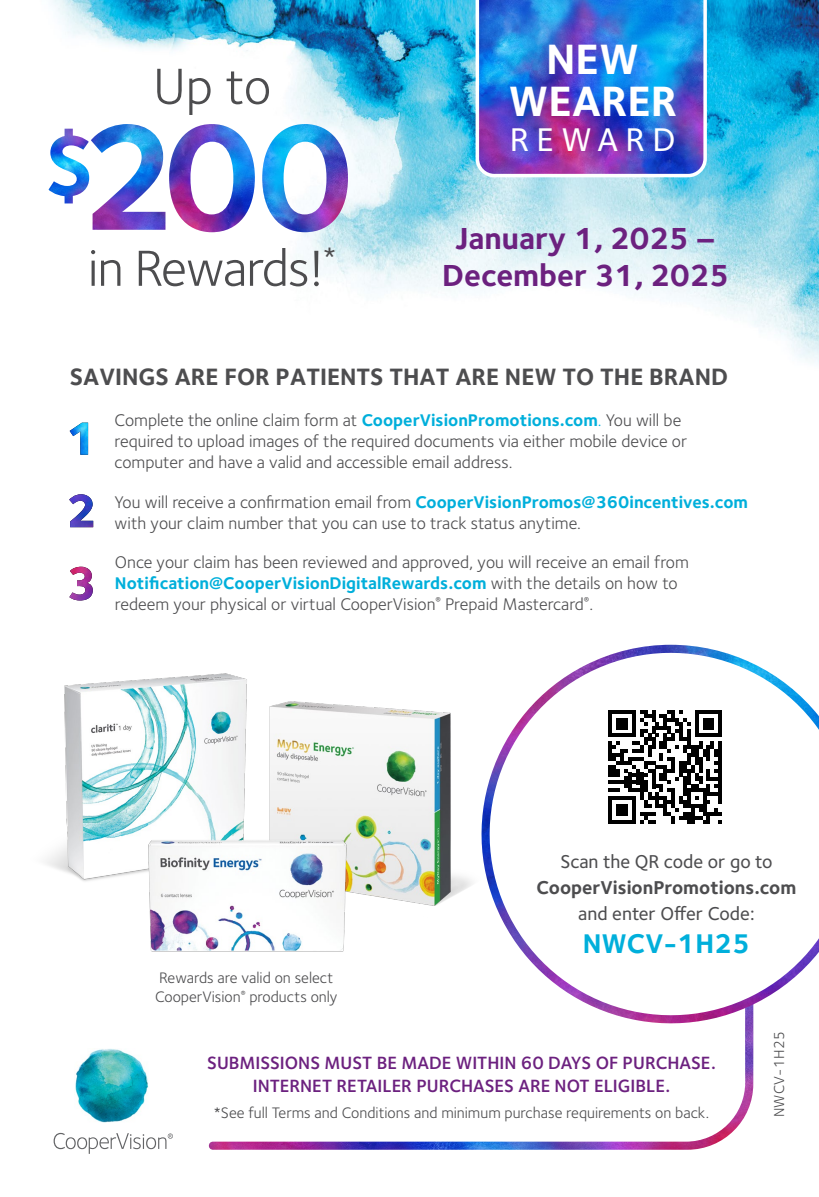
<style>
.page{position:relative;width:819px;height:1197px;background:#fff}
.page>*{position:absolute;margin:0;border:0;box-sizing:border-box;transform-origin:0 0}
.t1{font:52.5px "Foundry Sterling";letter-spacing:-.02em;color:#4d4d4f}
.t2{font:700 43.93px/42.5px "Foundry Sterling";color:#fff;text-align:center}
.t3{font:500 33.95px "Foundry Sterling";letter-spacing:.22em;color:#fff}
.t4{font:700 31.5px/37.6px "Foundry Sterling";color:#6c217f;text-align:center}
.t5{font:700 28px "Foundry Sterling";color:#00afdb}
.t6{font:700 24.5px "Foundry Sterling";color:#4d4d4f}
.t7{font:500 19.25px "Foundry Sterling";color:#4d4d4f}
.t8{font:700 19.25px "Foundry Sterling";color:#4d4d4f}
.t9{font:600 18.38px/23.1px "Foundry Sterling";color:#6c217f;text-align:center}
.t10{font:17.5px/21px "Foundry Sterling";color:#4d4d4f}
.t11{font:15.75px/18.9px "Foundry Sterling";color:#4d4d4f}
.t12{font:14.88px "Foundry Sterling";letter-spacing:.02em;color:#4d4d4f}
.s1{font-weight:700;color:#00afdb}
.s2{color:#00afdb}
</style>
<div class="page">
<img style="left:48px;top:0;width:771px;height:363px">
<img style="left:474px;top:0;width:235px;height:179px">
<img style="left:208px;top:1050px;width:545px;height:100px">
<svg style="left:498px;top:644px;width:321px;height:397px"></svg>
<svg style="left:609px;top:710px;width:113px;height:114px"></svg>
<img style="left:75px;top:1048px;width:73px;height:75px">
<svg style="left:54px;top:1133px;width:119px;height:21px"></svg>
<img style="left:46px;top:673px;width:174px;height:208px">
<img style="left:220px;top:673px;width:278px;height:238px">
<img style="left:143px;top:830px;width:217px;height:122px">
<img style="left:69px;top:423px;width:24px;height:177px">
<img style="left:49px;top:124px;width:299px;height:108px">
<h1 class="t1" style="left:153px;top:56px;width:120px">Up to</h1>
<h1 class="t1" style="left:88px;top:238px;width:250px">in Rewards!<sup>*</sup></h1>
<h2 class="t2" style="left:508px;top:40px;width:170px">NEW<br>WEARER</h2>
<h3 class="t3" style="left:510px;top:120px;width:167px">REWARD</h3>
<h3 class="t4" style="left:442px;top:221px;width:289px">January 1, 2025 –<br>December 31, 2025</h3>
<h3 class="t6" style="left:70px;top:363px;width:660px">SAVINGS ARE FOR PATIENTS THAT ARE NEW TO THE BRAND</h3>
<p class="t10" style="left:115px;top:410px;width:574px">Complete the online claim form at <span class="s1">CooperVisionPromotions.com</span><span class="s2">.</span> You will be required to upload images of the required documents via either mobile device or computer and have a valid and accessible email address.</p>
<p class="t10" style="left:115px;top:491px;width:635px">You will receive a confirmation email from <span class="s1">CooperVisionPromos@360incentives.com </span>with your claim number that you can use to track status anytime.</p>
<p class="t10" style="left:115px;top:552px;width:575px">Once your claim has been reviewed and approved, you will receive an email from<br><span class="s1">Notification@CooperVisionDigitalRewards.com</span> with the details on how to redeem your physical or virtual CooperVision<sup>®</sup> Prepaid Mastercard<sup>®</sup>.</p>
<p class="t11" style="left:155px;top:968px;width:184px">Rewards are valid on select<br>CooperVision<sup>®</sup> products only</p>
<p class="t7" style="left:560px;top:850px;width:214px">Scan the QR code or go to</p>
<p class="t8" style="left:536px;top:876px;width:261px">CooperVisionPromotions.com</p>
<p class="t7" style="left:578px;top:903px;width:178px">and enter Offer Code:</p>
<h3 class="t5" style="left:583px;top:927px;width:169px">NWCV-1H25</h3>
<p class="t9" style="left:207px;top:1051px;width:510px">SUBMISSIONS MUST BE MADE WITHIN 60 DAYS OF PURCHASE.<br>INTERNET RETAILER PURCHASES ARE NOT ELIGIBLE.</p>
<p class="t11" style="left:214px;top:1104px;width:497px">*See full Terms and Conditions and minimum purchase requirements on back.</p>
<p class="t12" style="left:771px;top:1117px;width:88px;rotate:-90deg">NWCV-1H25</p>
</div>
